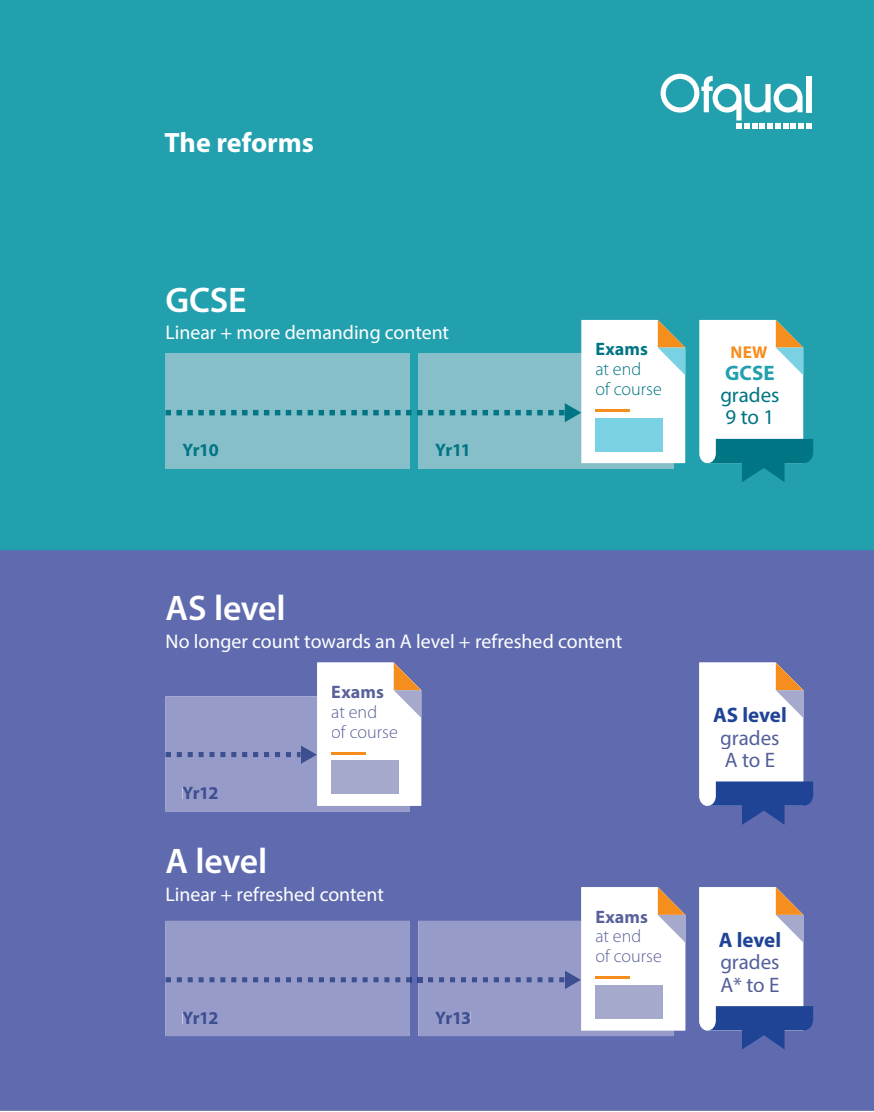
<style>
.page{position:relative;width:874px;height:1112px;background:#fff}
.page>*{position:absolute;margin:0;border:0;box-sizing:border-box;transform-origin:0 0}
.t1{font:600 35.6px "Myriad Pro";letter-spacing:-.005em;color:#fff}
.t2{font:28px "Myriad Pro Bold 2";color:#fff}
.t3{font:21px/22.4px "Myriad Pro";color:#545f9a}
.t4{font:700 21px "Myriad Pro";color:#1f4496}
.t5{font:21px/22.4px "Myriad Pro";color:#007584}
.t6{font:700 21px "Myriad Pro";color:#23a0ae}
.t7{font:19.8px "Myriad Pro";color:#fff}
.t8{font:300 18px/19.8px "Myriad Pro";letter-spacing:.005em;color:#58619b}
.t9{font:700 18px "Myriad Pro";letter-spacing:-.015em;color:#007584}
.t10{font:300 18px/19.8px "Myriad Pro";letter-spacing:.005em;color:#007584}
.t11{font:700 18px "Myriad Pro";letter-spacing:-.035em;color:#3d4f91}
.t12{font:700 18px "Myriad Pro";letter-spacing:.01em;color:#58619b}
.t13{font:700 17.2px "Myriad Pro";color:#f68e1e}
</style>
<div class="page">
<div style="left:0;top:0;width:873px;height:550px;background:#23a0ae"></div>
<div style="left:0;top:550px;width:873px;height:560px;background:#5f6bae"></div>
<div style="left:418px;top:353px;width:255px;height:115px;background:#86bfca"></div>
<div style="left:165px;top:353px;width:245px;height:115px;background:#86bfca"></div>
<svg style="left:165px;top:320px;width:520px;height:143px"></svg>
<div style="left:595px;top:418px;width:67px;height:33px;background:#7bd1e4"></div>
<hr style="left:595px;top:409px;width:34px;height:3px;background:#f68e1e">
<div style="left:165px;top:920px;width:246px;height:115px;background:#979bc9"></div>
<svg style="left:699px;top:320px;width:113px;height:162px"></svg>
<svg style="left:165px;top:662px;width:256px;height:149px"></svg>
<div style="left:332px;top:685px;width:51px;height:13px;background:#fff"></div>
<div style="left:332px;top:704px;width:45px;height:13px;background:#fff"></div>
<div style="left:332px;top:724px;width:65px;height:13px;background:#fff"></div>
<div style="left:331px;top:760px;width:67px;height:34px;background:#a5a9cb"></div>
<hr style="left:331px;top:751px;width:34px;height:3px;background:#f68e1e">
<svg style="left:699px;top:662px;width:113px;height:162px"></svg>
<div style="left:720px;top:729px;width:58px;height:19px;background:#fff"></div>
<div style="left:724px;top:752px;width:50px;height:15px;background:#fff"></div>
<svg style="left:417px;top:887px;width:268px;height:148px"></svg>
<div style="left:596px;top:910px;width:51px;height:12px;background:#fff"></div>
<div style="left:595px;top:929px;width:46px;height:13px;background:#fff"></div>
<div style="left:595px;top:949px;width:65px;height:13px;background:#fff"></div>
<div style="left:595px;top:984px;width:67px;height:34px;background:#a5a9cb"></div>
<hr style="left:595px;top:976px;width:34px;height:3px;background:#f68e1e">
<svg style="left:699px;top:887px;width:113px;height:162px"></svg>
<div style="left:720px;top:954px;width:58px;height:19px;background:#fff"></div>
<div style="left:720px;top:977px;width:58px;height:14px;background:#fff"></div>
<svg style="left:660px;top:74px;width:151px;height:55px"></svg>
<h2 class="t2" style="left:164px;top:124px;width:151px">The reforms</h2>
<h1 class="t1" style="left:165px;top:277px;width:82px">GCSE</h1>
<p class="t7" style="left:165px;top:320px;width:285px">Linear + more demanding content</p>
<p class="t9" style="left:182px;top:438px;width:38px">Yr10</p>
<p class="t9" style="left:435px;top:438px;width:37px">Yr11</p>
<p class="t9" style="left:595px;top:337px;width:54px">Exams</p>
<p class="t10" style="left:595px;top:359px;width:68px">at end<br>of course</p>
<h1 class="t1" style="left:165px;top:585px;width:121px">AS level</h1>
<p class="t7" style="left:165px;top:629px;width:458px">No longer count towards an A level + refreshed content</p>
<p class="t13" style="left:730px;top:340px;width:38px">NEW</p>
<p class="t6" style="left:724px;top:358px;width:51px">GCSE</p>
<p class="t5" style="left:720px;top:383px;width:61px">grades<br>9 to 1</p>
<p class="t11" style="left:182px;top:781px;width:38px">Yr12</p>
<p class="t12" style="left:331px;top:680px;width:54px">Exams</p>
<p class="t8" style="left:331px;top:702px;width:68px">at end<br>of course</p>
<p class="t4" style="left:712px;top:701px;width:75px">AS level</p>
<p class="t3" style="left:720px;top:725px;width:61px">grades<br>A to E</p>
<h1 class="t1" style="left:165px;top:838px;width:103px">A level</h1>
<p class="t7" style="left:165px;top:881px;width:220px">Linear + refreshed content</p>
<p class="t11" style="left:182px;top:1005px;width:38px">Yr12</p>
<p class="t11" style="left:435px;top:1005px;width:38px">Yr13</p>
<p class="t12" style="left:595px;top:904px;width:54px">Exams</p>
<p class="t8" style="left:595px;top:926px;width:68px">at end<br>of course</p>
<p class="t4" style="left:718px;top:925px;width:64px">A level</p>
<p class="t3" style="left:720px;top:950px;width:61px">grades<br>A* to E</p>
</div>
